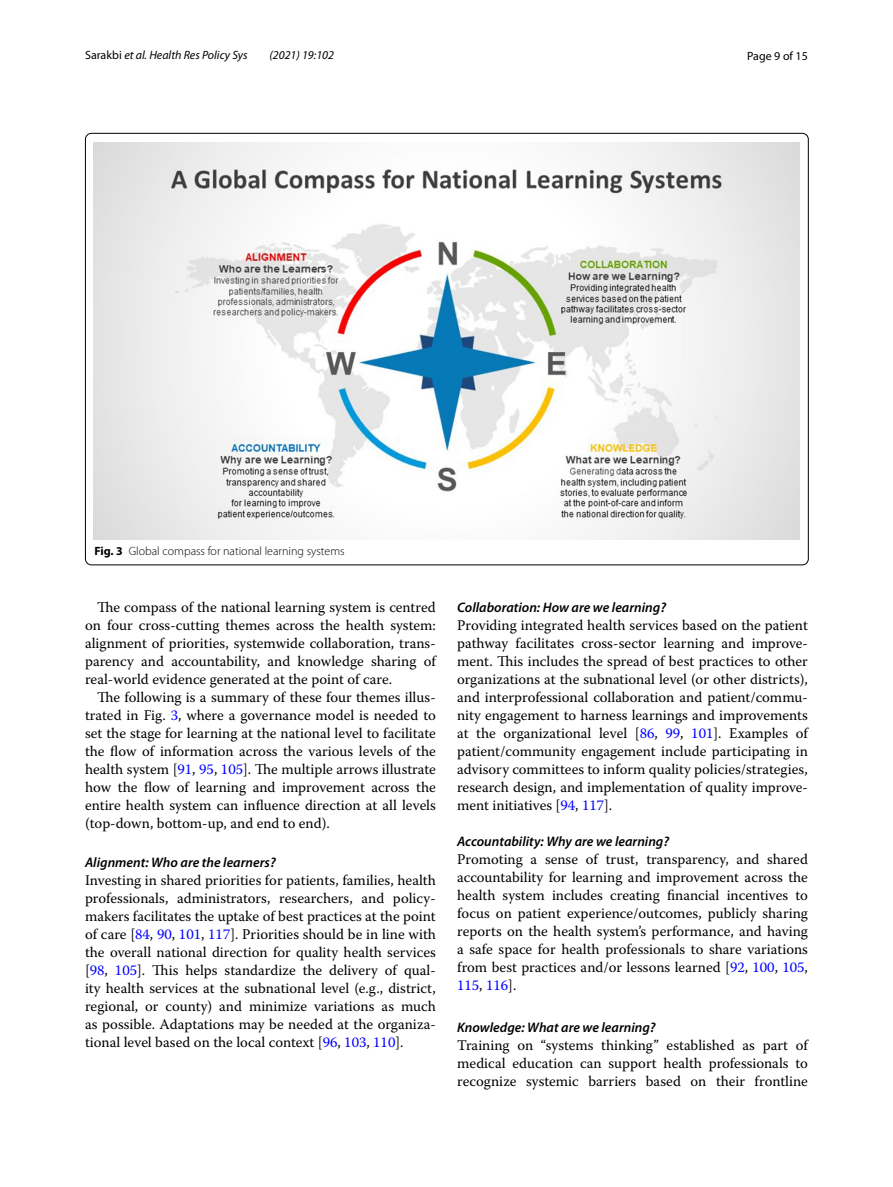
<style>
.page{position:relative;width:893px;height:1187px;background:#fff}
.page>*{position:absolute;margin:0;border:0;box-sizing:border-box;transform-origin:0 0}
.t1{font:14.7px/18px "Warnock Pro";color:#000;text-align:justify}
.t2{font:italic 600 13.8px "Myriad Pro";color:#000}
.t3{font:300 12px "Myriad Pro";color:#000}
.t4{font:italic 12px "Myriad Pro";color:#000}
.t5{font:12px "Myriad Pro";color:#000}
.s1{font-style:normal}
.s2{font-weight:700}
.s3{color:#00f}
</style>
<div class="page">
<img style="left:94px;top:142px;width:706px;height:397px">
<p class="t4" style="left:85px;top:48px;width:164px"><span class="s1">Sarakbi</span> et al. Health Res Policy Sys</p>
<p class="t4" style="left:269px;top:48px;width:66px">(2021) 19:102</p>
<p class="t5" style="left:747px;top:48px;width:62px">Page 9 of 15</p>
<p class="t3" style="left:94px;top:544px;width:252px"><span class="s2">Fig. 3</span> Global compass for national learning systems</p>
<p class="t1" style="left:85px;top:597px;width:352px;text-indent:12px">The compass of the national learning system is centred on four cross-cutting themes across the health system: alignment of priorities, systemwide collaboration, trans&shy;parency and accountability, and knowledge sharing of real-world evidence generated at the point of care.</p>
<p class="t1" style="left:85px;top:687px;width:352px;text-indent:12px">The following is a summary of these four themes illus&shy;trated in Fig. <span class="s3">3</span>, where a governance model is needed to set the stage for learning at the national level to facilitate the flow of information across the various levels of the health system [<span class="s3">91</span>, <span class="s3">95</span>, <span class="s3">105</span>]. The multiple arrows illustrate how the flow of learning and improvement across the entire health system can influence direction at all levels (top-down, bottom-up, and end to end).</p>
<p class="t2" style="left:85px;top:853px;width:192px">Alignment: Who are the learners?</p>
<p class="t1" style="left:85px;top:871px;width:352px">Investing in shared priorities for patients, families, health professionals, administrators, researchers, and policy&shy;makers facilitates the uptake of best practices at the point of care [<span class="s3">84</span>, <span class="s3">90</span>, <span class="s3">101</span>, <span class="s3">117</span>]. Priorities should be in line with the overall national direction for quality health services [<span class="s3">98</span>, <span class="s3">105</span>]. This helps standardize the delivery of qual&shy;ity health services at the subnational level (e.g., district, regional, or county) and minimize variations as much as possible. Adaptations may be needed at the organiza&shy;tional level based on the local context [<span class="s3">96</span>, <span class="s3">103</span>, <span class="s3">110</span>].</p>
<p class="t2" style="left:457px;top:598px;width:210px">Collaboration: How are we learning?</p>
<p class="t1" style="left:457px;top:615px;width:352px">Providing integrated health services based on the patient pathway facilitates cross-sector learning and improve&shy;ment. This includes the spread of best practices to other organizations at the subnational level (or other districts), and interprofessional collaboration and patient/commu&shy;nity engagement to harness learnings and improvements at the organizational level [<span class="s3">86</span>, <span class="s3">99</span>, <span class="s3">101</span>]. Examples of patient/community engagement include participating in advisory committees to inform quality policies/strategies, research design, and implementation of quality improve&shy;ment initiatives [<span class="s3">94</span>, <span class="s3">117</span>].</p>
<p class="t2" style="left:457px;top:832px;width:214px">Accountability: Why are we learning?</p>
<p class="t1" style="left:457px;top:849px;width:352px">Promoting a sense of trust, transparency, and shared accountability for learning and improvement across the health system includes creating financial incentives to focus on patient experience/outcomes, publicly sharing reports on the health system’s performance, and having a safe space for health professionals to share variations from best practices and/or lessons learned [<span class="s3">92</span>, <span class="s3">100</span>, <span class="s3">105</span>, <span class="s3">115</span>, <span class="s3">116</span>].</p>
<p class="t2" style="left:457px;top:1018px;width:200px">Knowledge: What are we learning?</p>
<p class="t1" style="left:457px;top:1036px;width:352px">Training on “systems thinking” established as part of medical education can support health professionals to recognize systemic barriers based on their frontline</p>
</div>
